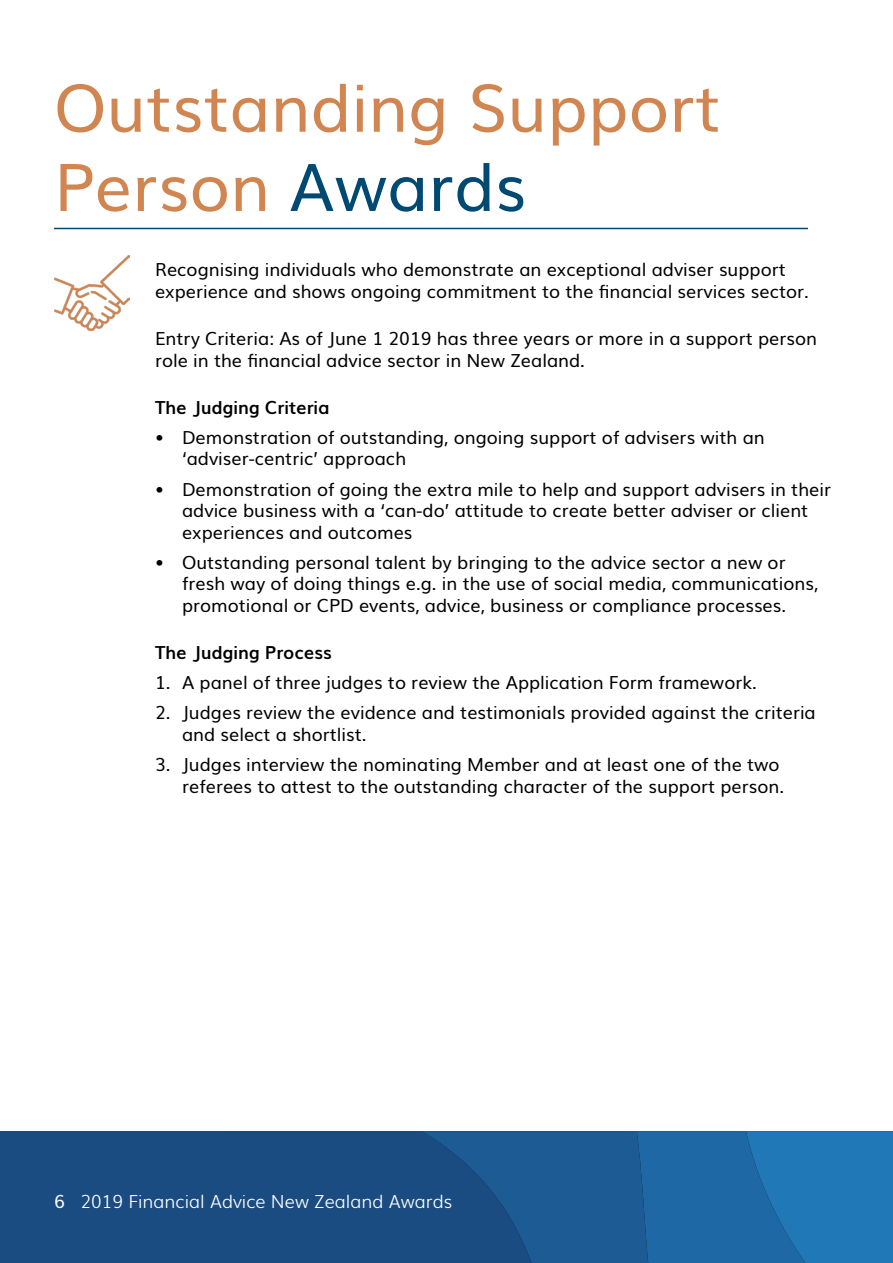
<style>
.page{position:relative;width:893px;height:1263px;background:#fff}
.page>*{position:absolute;margin:0;border:0;box-sizing:border-box;transform-origin:0 0}
.t1{font:66px/79.2px "Muli";color:#d18550}
.t2{font:18px/21.6px "Muli";color:#000}
.t3{font:300 18px "Muli";color:#fff}
.t4{font:700 18px "Muli";color:#000}
.s1{color:#004973}
.s2{font-weight:400}
</style>
<div class="page">
<svg style="left:0;top:1251px;width:893px;height:12px;background:#1b578f"></svg>
<svg style="left:0;top:1131px;width:893px;height:120px;background:#1b5890"></svg>
<hr style="left:54px;top:228px;width:754px;height:1px;background:#004973">
<img style="left:54px;top:255px;width:76px;height:76px">
<h1 class="t1" style="left:54px;top:63px;width:668px">Outstanding Support<br>Person <span class="s1">Awards</span></h1>
<p class="t2" style="left:155px;top:258px;width:655px">Recognising individuals who demonstrate an exceptional adviser support experience and shows ongoing commitment to the financial services sector.</p>
<p class="t2" style="left:155px;top:326px;width:663px">Entry Criteria: As of June 1 2019 has three years or more in a support person role in the financial advice sector in New Zealand.</p>
<p class="t4" style="left:155px;top:393px;width:176px">The Judging Criteria</p>
<p class="t2" style="left:182px;top:425px;width:584px;text-indent:-27px">• Demonstration of outstanding, ongoing support of advisers with an ‘adviser-centric’ approach</p>
<p class="t2" style="left:182px;top:477px;width:650px;text-indent:-27px">• Demonstration of going the extra mile to help and support advisers in their advice business with a ‘can-do’ attitude to create better adviser or client experiences and outcomes</p>
<p class="t2" style="left:182px;top:550px;width:638px;text-indent:-27px">• Outstanding personal talent by bringing to the advice sector a new or fresh way of doing things e.g. in the use of social media, communications, promotional or CPD events, advice, business or compliance processes.</p>
<p class="t4" style="left:155px;top:638px;width:178px">The Judging Process</p>
<p class="t2" style="left:155px;top:670px;width:603px">1. A panel of three judges to review the Application Form framework.</p>
<p class="t2" style="left:182px;top:701px;width:635px;text-indent:-27px">2. Judges review the evidence and testimonials provided against the criteria and select a shortlist.</p>
<p class="t2" style="left:155px;top:752px;width:631px;text-align:right">3. Judges interview the nominating Member and at least one of the two referees to attest to the outstanding character of the support person.</p>
<p class="t3" style="left:54px;top:1187px;width:400px"><span class="s2">6</span> 2019 Financial Advice New Zealand Awards</p>
</div>
